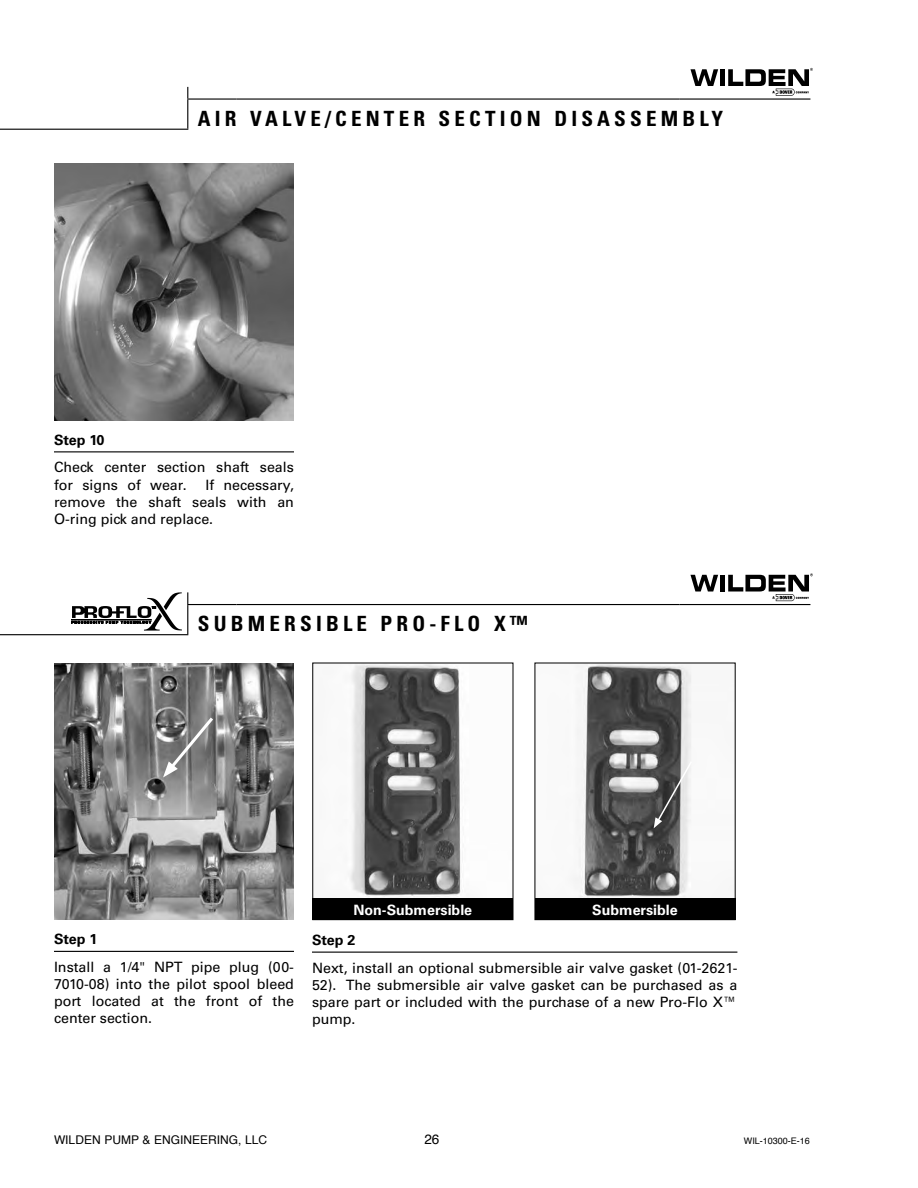
<style>
.page{position:relative;width:918px;height:1188px;background:#fff}
.page>*{position:absolute;margin:0;border:0;box-sizing:border-box;transform-origin:0 0}
.t1{font:700 condensed 21px "Univers";letter-spacing:.2em;color:#000}
.t2{font:14.25px/17.1px "Univers";color:#000;text-align:justify}
.t3{font:700 14.25px "Univers";color:#fff}
.t4{font:700 14.25px "Univers";color:#000}
.t5{font:13.5px "Helvetica";color:#000}
.t6{font:12px "Helvetica";color:#000}
.t7{font:9px "Helvetica";color:#000}
</style>
<div class="page">
<hr style="left:54px;top:129px;width:134px;height:1px;background:#000">
<hr style="left:0;top:129px;width:54px;height:1px;background:#000">
<hr style="left:187px;top:98px;width:50px;height:2px;background:#000">
<svg style="left:187px;top:87px;width:1px;height:42px"></svg>
<hr style="left:237px;top:98px;width:442px;height:2px;background:#000">
<hr style="left:679px;top:98px;width:131px;height:2px;background:#000">
<div style="left:720px;top:69px;width:5px;height:17px;background:#000"></div>
<svg style="left:690px;top:69px;width:28px;height:17px"></svg>
<svg style="left:728px;top:68px;width:85px;height:28px"></svg>
<hr style="left:54px;top:634px;width:134px;height:1px;background:#000">
<hr style="left:0;top:634px;width:54px;height:1px;background:#000">
<hr style="left:187px;top:604px;width:50px;height:1px;background:#000">
<hr style="left:237px;top:604px;width:442px;height:1px;background:#000">
<hr style="left:679px;top:604px;width:131px;height:1px;background:#000">
<div style="left:720px;top:575px;width:5px;height:17px;background:#000"></div>
<svg style="left:690px;top:575px;width:28px;height:17px"></svg>
<svg style="left:728px;top:573px;width:85px;height:28px"></svg>
<svg style="left:71px;top:592px;width:117px;height:42px"></svg>
<hr style="left:312px;top:952px;width:425px;height:1px;background:#000">
<hr style="left:54px;top:451px;width:240px;height:1px;background:#000">
<hr style="left:54px;top:951px;width:240px;height:1px;background:#000">
<img style="left:55px;top:663px;width:238px;height:257px">
<img style="left:350px;top:665px;width:113px;height:233px">
<img style="left:573px;top:665px;width:119px;height:233px">
<svg style="left:163px;top:714px;width:53px;height:64px;background:#838383"></svg>
<svg style="left:654px;top:760px;width:38px;height:68px;background:#838383"></svg>
<div style="left:313px;top:898px;width:200px;height:22px;background:#000"></div>
<div style="left:535px;top:898px;width:200px;height:22px;background:#000"></div>
<img style="left:55px;top:164px;width:238px;height:256px">
<h1 class="t1" style="left:198px;top:105px;width:527px">AIR VALVE/CENTER SECTION DISASSEMBLY</h1>
<p class="t4" style="left:54px;top:431px;width:52px">Step 10</p>
<p class="t2" style="left:54px;top:459px;width:241px">Check center section shaft seals for signs of wear.</p>
<p class="t2" style="left:54px;top:476px;width:241px;text-indent:151px">If necessary, remove the shaft seals with an O-ring pick and replace.</p>
<h1 class="t1" style="left:198px;top:611px;width:332px">SUBMERSIBLE PRO-FLO X™</h1>
<p class="t4" style="left:54px;top:931px;width:45px">Step 1</p>
<p class="t2" style="left:54px;top:958px;width:242px">Install a 1/4" NPT pipe plug (00- 7010-08) into the pilot spool bleed port located at the front of the center section.</p>
<p class="t3" style="left:353px;top:902px;width:120px">Non-Submersible</p>
<p class="t3" style="left:592px;top:902px;width:87px">Submersible</p>
<p class="t4" style="left:312px;top:931px;width:45px">Step 2</p>
<p class="t2" style="left:312px;top:959px;width:427px">Next, install an optional submersible air valve gasket (01-2621- 52). The submersible air valve gasket can be purchased as a spare part or included with the purchase of a new Pro-Flo X™ pump.</p>
<p class="t6" style="left:54px;top:1131px;width:215px">WILDEN PUMP &amp; ENGINEERING, LLC</p>
<p class="t5" style="left:424px;top:1129px;width:17px">26</p>
<p class="t7" style="left:744px;top:1134px;width:68px">WIL-10300-E-16</p>
</div>
